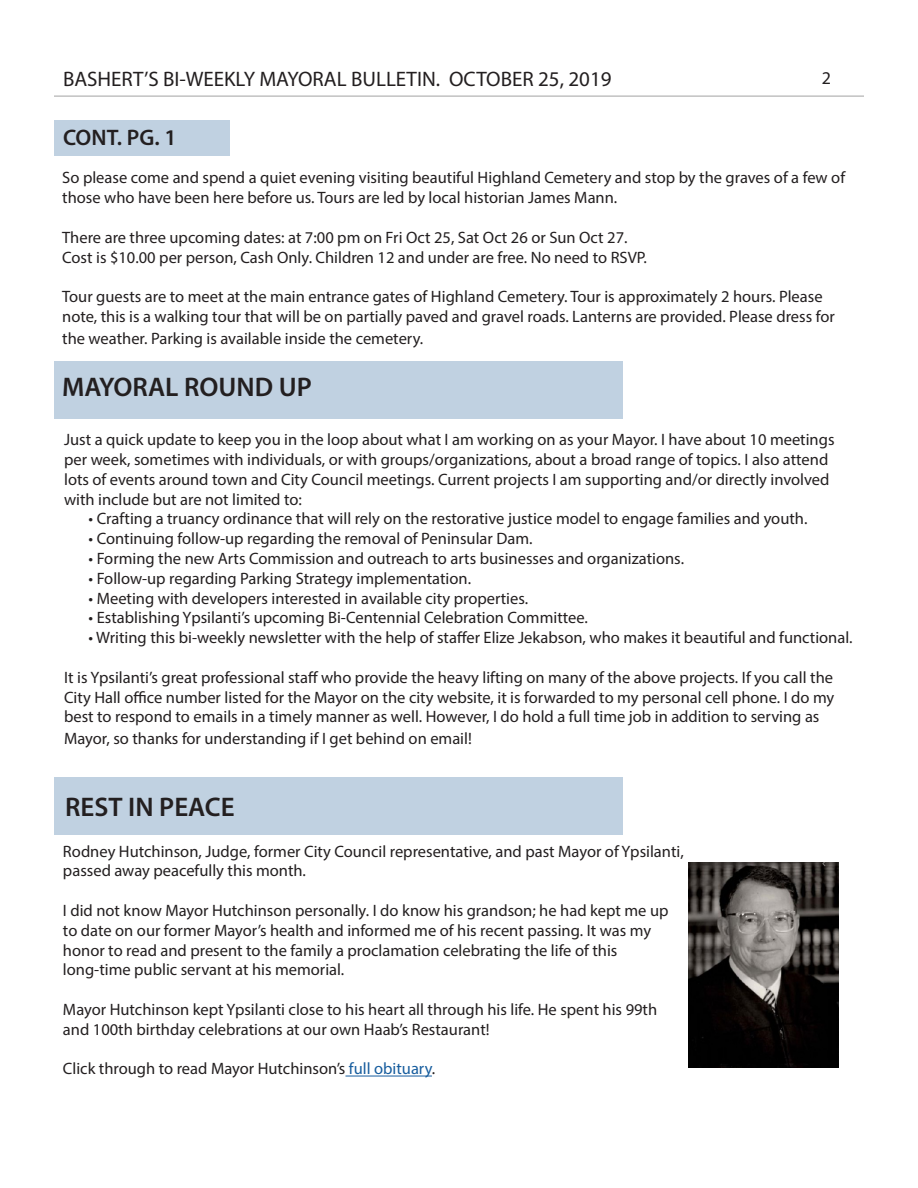
<style>
.page{position:relative;width:918px;height:1188px;background:#fff}
.page>*{position:absolute;margin:0;border:0;box-sizing:border-box;transform-origin:0 0}
.t1{font:600 27px "Myriad Pro";color:#231f20}
.t2{font:600 22.5px "Myriad Pro";color:#231f20}
.t3{font:21px "Myriad Pro";color:#231f20}
.t4{font:18px "Myriad Pro";color:#231f20}
.t5{font:16.5px/19.8px "Myriad Pro";color:#231f20}
.s1{color:#175d9e}
</style>
<div class="page">
<hr style="left:54px;top:95px;width:810px;height:2px;background:#000">
<div style="left:54px;top:120px;width:176px;height:36px;background:#c0d1e1"></div>
<hr style="left:345px;top:1076px;width:87px;height:1px;background:#175d9e">
<div style="left:54px;top:361px;width:569px;height:57px;background:#c0d1e1"></div>
<img style="left:688px;top:862px;width:151px;height:206px">
<div style="left:54px;top:778px;width:569px;height:57px;background:#c0d1e1"></div>
<p class="t3" style="left:63px;top:66px;width:550px">BASHERT’S BI-WEEKLY MAYORAL BULLETIN. OCTOBER 25, 2019</p>
<p class="t4" style="left:822px;top:67px;width:11px">2</p>
<p class="t2" style="left:63px;top:123px;width:115px">CONT. PG. 1</p>
<p class="t5" style="left:62px;top:168px;width:784px">So please come and spend a quiet evening visiting beautiful Highland Cemetery and stop by the graves of a few of those who have been here before us. Tours are led by local historian James Mann.</p>
<p class="t5" style="left:62px;top:227px;width:567px">There are three upcoming dates: at 7:00 pm on Fri Oct 25, Sat Oct 26 or Sun Oct 27.</p>
<p class="t5" style="left:62px;top:247px;width:586px">Cost is $10.00 per person, Cash Only. Children 12 and under are free. No need to RSVP.</p>
<p class="t5" style="left:62px;top:286px;width:774px">Tour guests are to meet at the main entrance gates of Highland Cemetery. Tour is approximately 2 hours. Please note, this is a walking tour that will be on partially paved and gravel roads. Lanterns are provided. Please dress for</p>
<p class="t5" style="left:62px;top:328px;width:363px">the weather. Parking is available inside the cemetery.</p>
<p class="t1" style="left:62px;top:370px;width:251px">MAYORAL ROUND UP</p>
<p class="t5" style="left:64px;top:430px;width:772px">Just a quick update to keep you in the loop about what I am working on as your Mayor. I have about 10 meetings per week, sometimes with individuals, or with groups/organizations, about a broad range of topics. I also attend lots of events around town and City Council meetings. Current projects I am supporting and/or directly involved with include but are not limited to:</p>
<p class="t5" style="left:89px;top:509px;width:720px">• Crafting a truancy ordinance that will rely on the restorative justice model to engage families and youth.</p>
<p class="t5" style="left:89px;top:529px;width:445px">• Continuing follow-up regarding the removal of Peninsular Dam.</p>
<p class="t5" style="left:89px;top:548px;width:597px">• Forming the new Arts Commission and outreach to arts businesses and organizations.</p>
<p class="t5" style="left:89px;top:568px;width:384px">• Follow-up regarding Parking Strategy implementation.</p>
<p class="t5" style="left:89px;top:588px;width:441px">• Meeting with developers interested in available city properties.</p>
<p class="t5" style="left:89px;top:608px;width:501px">• Establishing Ypsilanti’s upcoming Bi-Centennial Celebration Committee.</p>
<p class="t5" style="left:89px;top:628px;width:765px">• Writing this bi-weekly newsletter with the help of staffer Elize Jekabson, who makes it beautiful and functional.</p>
<p class="t5" style="left:64px;top:667px;width:772px;text-align:justify">It is Ypsilanti’s great professional staff who provide the heavy lifting on many of the above projects. If you call the City Hall office number listed for the Mayor on the city website, it is forwarded to my personal cell phone. I do my best to respond to emails in a timely manner as well. However, I do hold a full time job in addition to serving as</p>
<p class="t5" style="left:64px;top:728px;width:409px">Mayor, so thanks for understanding if I get behind on email!</p>
<p class="t1" style="left:65px;top:790px;width:171px">REST IN PEACE</p>
<p class="t5" style="left:63px;top:841px;width:622px">Rodney Hutchinson, Judge, former City Council representative, and past Mayor of Ypsilanti,</p>
<p class="t5" style="left:63px;top:861px;width:245px">passed away peacefully this month.</p>
<p class="t5" style="left:63px;top:900px;width:607px">I did not know Mayor Hutchinson personally. I do know his grandson; he had kept me up</p>
<p class="t5" style="left:63px;top:920px;width:590px">to date on our former Mayor’s health and informed me of his recent passing. It was my</p>
<p class="t5" style="left:63px;top:940px;width:556px">honor to read and present to the family a proclamation celebrating the life of this</p>
<p class="t5" style="left:63px;top:960px;width:283px">long-time public servant at his memorial.</p>
<p class="t5" style="left:63px;top:999px;width:596px">Mayor Hutchinson kept Ypsilanti close to his heart all through his life. He spent his 99th</p>
<p class="t5" style="left:63px;top:1019px;width:428px">and 100th birthday celebrations at our own Haab’s Restaurant!</p>
<p class="t5" style="left:63px;top:1059px;width:374px">Click through to read Mayor Hutchinson’s <span class="s1">full obituary</span>.</p>
</div>
